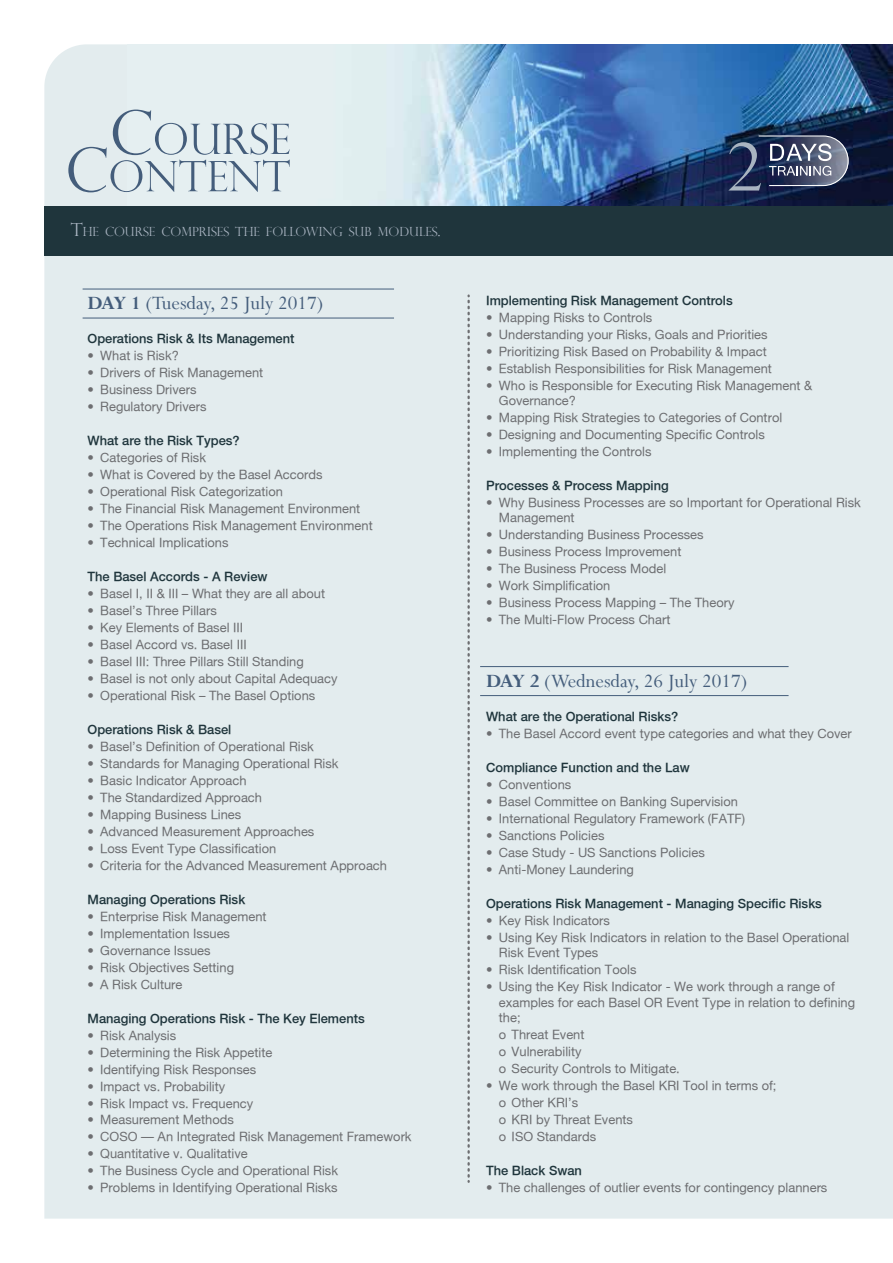
<style>
.page{position:relative;width:893px;height:1263px;background:#fff}
.page>*{position:absolute;margin:0;border:0;box-sizing:border-box;transform-origin:0 0}
.t1{font:21px "Perpetua";color:#445d7b}
.t2{font:12.9px/15.5px "Helvetica Neue Roman";color:#6d6e71}
.t3{font:500 12.9px "Helvetica Neue";color:#1f353c}
.t4{font:300 12.6px "Perpetua Titling";color:#a9b4c1}
.s1{font-size:18px}
.s2{font-weight:700}
</style>
<div class="page">
<div style="left:44px;top:44px;width:849px;height:1174px;background:#e3ecee"></div>
<img style="left:128px;top:45px;width:765px;height:161px">
<svg style="left:728px;top:135px;width:121px;height:56px"></svg>
<div style="left:44px;top:206px;width:849px;height:50px;background:#1f353c"></div>
<svg style="left:467px;top:296px;width:3px;height:886px"></svg>
<svg style="left:68px;top:110px;width:222px;height:82px"></svg>
<hr style="left:83px;top:318px;width:311px;height:1px;background:#445d7b">
<hr style="left:83px;top:289px;width:311px;height:1px;background:#445d7b">
<hr style="left:480px;top:695px;width:309px;height:1px;background:#445d7b">
<hr style="left:480px;top:666px;width:309px;height:1px;background:#445d7b">
<p class="t4" style="left:71px;top:224px;width:371px"><span class="s1">T</span>HE COURSE COMPRISES THE FOLLOWING SUB MODULES<span class="s1">.</span></p>
<h1 class="t1" style="left:88px;top:289px;width:237px"><span class="s2">DAY 1</span> (Tuesday, 25 July 2017)</h1>
<p class="t3" style="left:88px;top:331px;width:208px">Operations Risk &amp; Its Management</p>
<p class="t2" style="left:88px;top:348px;width:93px">• What is Risk?</p>
<p class="t2" style="left:88px;top:365px;width:177px">• Drivers of Risk Management</p>
<p class="t2" style="left:88px;top:382px;width:111px">• Business Drivers</p>
<p class="t2" style="left:88px;top:399px;width:121px">• Regulatory Drivers</p>
<p class="t3" style="left:88px;top:433px;width:154px">What are the Risk Types?</p>
<p class="t2" style="left:88px;top:450px;width:120px">• Categories of Risk</p>
<p class="t2" style="left:88px;top:467px;width:236px">• What is Covered by the Basel Accords</p>
<p class="t2" style="left:88px;top:484px;width:197px">• Operational Risk Categorization</p>
<p class="t2" style="left:88px;top:501px;width:274px">• The Financial Risk Management Environment</p>
<p class="t2" style="left:88px;top:518px;width:287px">• The Operations Risk Management Environment</p>
<p class="t2" style="left:88px;top:535px;width:143px">• Technical Implications</p>
<p class="t3" style="left:88px;top:569px;width:181px">The Basel Accords - A Review</p>
<p class="t2" style="left:88px;top:586px;width:239px">• Basel I, II &amp; III – What they are all about</p>
<p class="t2" style="left:88px;top:603px;width:131px">• Basel’s Three Pillars</p>
<p class="t2" style="left:88px;top:620px;width:157px">• Key Elements of Basel III</p>
<p class="t2" style="left:88px;top:637px;width:161px">• Basel Accord vs. Basel III</p>
<p class="t2" style="left:88px;top:654px;width:218px">• Basel III: Three Pillars Still Standing</p>
<p class="t2" style="left:88px;top:671px;width:252px">• Basel is not only about Capital Adequacy</p>
<p class="t2" style="left:88px;top:688px;width:229px">• Operational Risk – The Basel Options</p>
<p class="t3" style="left:88px;top:722px;width:145px">Operations Risk &amp; Basel</p>
<p class="t2" style="left:88px;top:738px;width:228px">• Basel’s Definition of Operational Risk</p>
<p class="t2" style="left:88px;top:755px;width:252px">• Standards for Managing Operational Risk</p>
<p class="t2" style="left:88px;top:772px;width:160px">• Basic Indicator Approach</p>
<p class="t2" style="left:88px;top:789px;width:176px">• The Standardized Approach</p>
<p class="t2" style="left:88px;top:806px;width:155px">• Mapping Business Lines</p>
<p class="t2" style="left:88px;top:823px;width:228px">• Advanced Measurement Approaches</p>
<p class="t2" style="left:88px;top:840px;width:190px">• Loss Event Type Classification</p>
<p class="t2" style="left:88px;top:857px;width:301px">• Criteria for the Advanced Measurement Approach</p>
<p class="t3" style="left:88px;top:891px;width:159px">Managing Operations Risk</p>
<p class="t2" style="left:88px;top:908px;width:181px">• Enterprise Risk Management</p>
<p class="t2" style="left:88px;top:925px;width:144px">• Implementation Issues</p>
<p class="t2" style="left:88px;top:942px;width:125px">• Governance Issues</p>
<p class="t2" style="left:88px;top:959px;width:148px">• Risk Objectives Setting</p>
<p class="t2" style="left:88px;top:976px;width:96px">• A Risk Culture</p>
<p class="t3" style="left:88px;top:1010px;width:279px">Managing Operations Risk - The Key Elements</p>
<p class="t2" style="left:88px;top:1027px;width:90px">• Risk Analysis</p>
<p class="t2" style="left:88px;top:1044px;width:186px">• Determining the Risk Appetite</p>
<p class="t2" style="left:88px;top:1061px;width:170px">• Identifying Risk Responses</p>
<p class="t2" style="left:88px;top:1078px;width:139px">• Impact vs. Probability</p>
<p class="t2" style="left:88px;top:1095px;width:167px">• Risk Impact vs. Frequency</p>
<p class="t2" style="left:88px;top:1112px;width:148px">• Measurement Methods</p>
<p class="t2" style="left:88px;top:1129px;width:326px">• COSO — An Integrated Risk Management Framework</p>
<p class="t2" style="left:88px;top:1146px;width:162px">• Quantitative v. Qualitative</p>
<p class="t2" style="left:88px;top:1163px;width:252px">• The Business Cycle and Operational Risk</p>
<p class="t2" style="left:88px;top:1180px;width:252px">• Problems in Identifying Operational Risks</p>
<p class="t3" style="left:486px;top:292px;width:248px">Implementing Risk Management Controls</p>
<p class="t2" style="left:486px;top:309px;width:168px">• Mapping Risks to Controls</p>
<p class="t2" style="left:486px;top:326px;width:283px">• Understanding your Risks, Goals and Priorities</p>
<p class="t2" style="left:486px;top:343px;width:282px">• Prioritizing Risk Based on Probability &amp; Impact</p>
<p class="t2" style="left:486px;top:360px;width:287px">• Establish Responsibilities for Risk Management</p>
<p class="t2" style="left:499px;top:377px;width:315px;text-indent:-13px">• Who is Responsible for Executing Risk Management &amp;<br>Governance?</p>
<p class="t2" style="left:486px;top:410px;width:298px">• Mapping Risk Strategies to Categories of Control</p>
<p class="t2" style="left:486px;top:427px;width:280px">• Designing and Documenting Specific Controls</p>
<p class="t2" style="left:486px;top:444px;width:167px">• Implementing the Controls</p>
<p class="t3" style="left:486px;top:478px;width:184px">Processes &amp; Process Mapping</p>
<p class="t2" style="left:499px;top:494px;width:363px;text-indent:-13px">• Why Business Processes are so Important for Operational Risk<br>Management</p>
<p class="t2" style="left:486px;top:527px;width:219px">• Understanding Business Processes</p>
<p class="t2" style="left:486px;top:544px;width:197px">• Business Process Improvement</p>
<p class="t2" style="left:486px;top:561px;width:182px">• The Business Process Model</p>
<p class="t2" style="left:486px;top:578px;width:126px">• Work Simplification</p>
<p class="t2" style="left:486px;top:595px;width:250px">• Business Process Mapping – The Theory</p>
<p class="t2" style="left:486px;top:612px;width:186px">• The Multi-Flow Process Chart</p>
<h1 class="t1" style="left:486px;top:667px;width:263px"><span class="s2">DAY 2</span> (Wednesday, 26 July 2017)</h1>
<p class="t3" style="left:486px;top:709px;width:194px">What are the Operational Risks?</p>
<p class="t2" style="left:486px;top:726px;width:367px">• The Basel Accord event type categories and what they Cover</p>
<p class="t3" style="left:486px;top:760px;width:205px">Compliance Function and the Law</p>
<p class="t2" style="left:486px;top:777px;width:87px">• Conventions</p>
<p class="t2" style="left:486px;top:794px;width:253px">• Basel Committee on Banking Supervision</p>
<p class="t2" style="left:486px;top:811px;width:261px">• International Regulatory Framework (FATF)</p>
<p class="t2" style="left:486px;top:828px;width:120px">• Sanctions Policies</p>
<p class="t2" style="left:486px;top:845px;width:220px">• Case Study - US Sanctions Policies</p>
<p class="t2" style="left:486px;top:862px;width:149px">• Anti-Money Laundering</p>
<p class="t3" style="left:486px;top:896px;width:337px">Operations Risk Management - Managing Specific Risks</p>
<p class="t2" style="left:486px;top:912px;width:125px">• Key Risk Indicators</p>
<p class="t2" style="left:499px;top:929px;width:352px;text-indent:-13px">• Using Key Risk Indicators in relation to the Basel Operational<br>Risk Event Types</p>
<p class="t2" style="left:486px;top:962px;width:152px">• Risk Identification Tools</p>
<p class="t2" style="left:499px;top:979px;width:358px;text-indent:-13px">• Using the Key Risk Indicator - We work through a range of examples for each Basel OR Event Type in relation to defining the;</p>
<p class="t2" style="left:499px;top:1026px;width:182px;line-height:17px">o Threat Event<br>o Vulnerability<br>o Security Controls to Mitigate.</p>
<p class="t2" style="left:499px;top:1077px;width:279px;line-height:17px;text-indent:-13px">• We work through the Basel KRI Tool in terms of; o Other KRI’s<br>o KRI by Threat Events<br>o ISO Standards</p>
<p class="t3" style="left:486px;top:1163px;width:97px">The Black Swan</p>
<p class="t2" style="left:486px;top:1180px;width:343px">• The challenges of outlier events for contingency planners</p>
</div>
